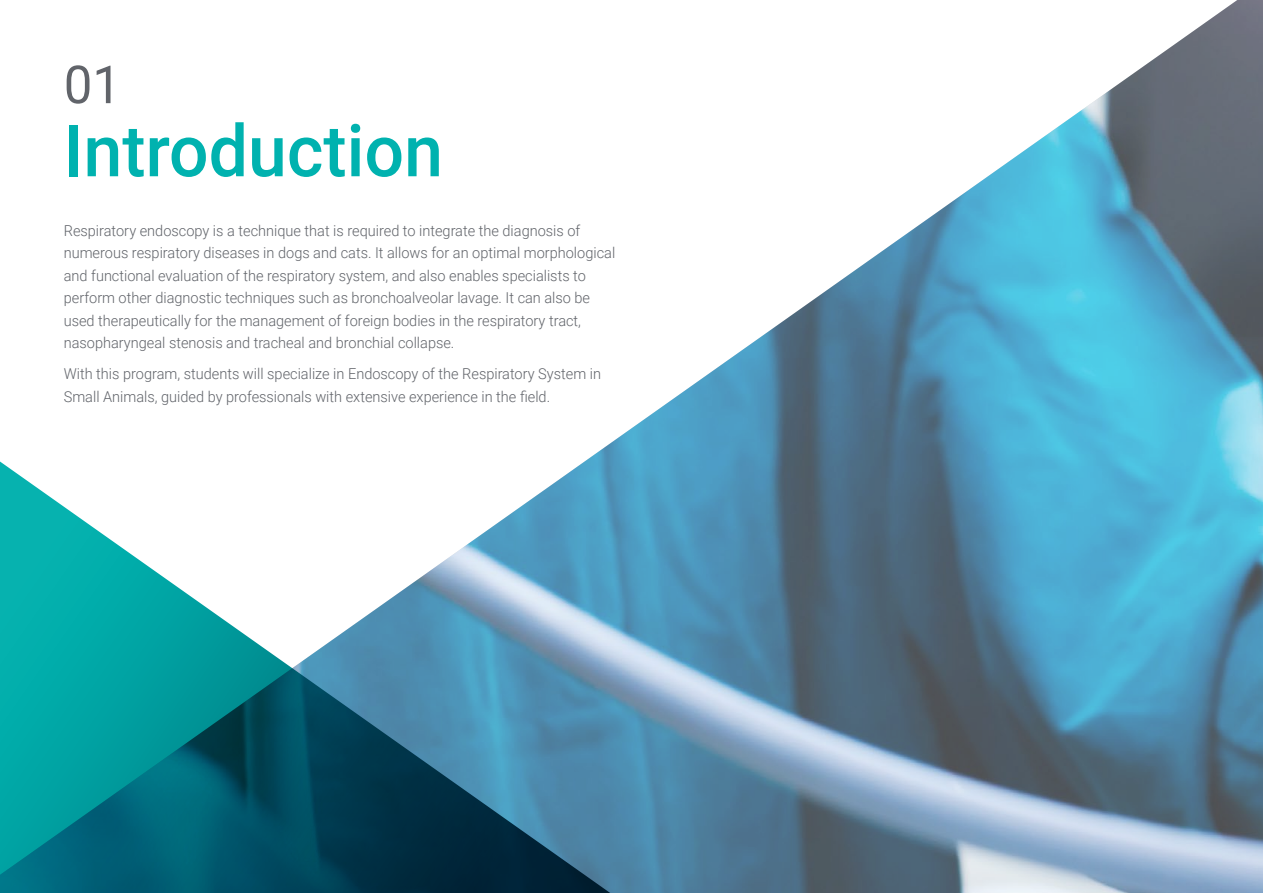
<style>
.page{position:relative;width:1263px;height:893px;background:#fff}
.page>*{position:absolute;margin:0;border:0;box-sizing:border-box;transform-origin:0 0}
.t1{font:500 72px "Roboto";color:#00b2af}
.t2{font:52.5px "Roboto";color:#61646a}
.t3{font:300 15px/22.5px "Roboto";color:#61646a}
</style>
<div class="page">
<img style="left:606px;top:0;width:657px;height:893px">
<svg style="left:0;top:446px;width:640px;height:447px"></svg>
<h2 class="t2" style="left:64px;top:48px;width:59px">01</h2>
<h1 class="t1" style="left:64px;top:100px;width:381px">Introduction</h1>
<p class="t3" style="left:64px;top:218px;width:553px">Respiratory endoscopy is a technique that is required to integrate the diagnosis of numerous respiratory diseases in dogs and cats. It allows for an optimal morphological and functional evaluation of the respiratory system, and also enables specialists to perform other diagnostic techniques such as bronchoalveolar lavage. It can also be used therapeutically for the management of foreign bodies in the respiratory tract, nasopharyngeal stenosis and tracheal and bronchial collapse.</p>
<p class="t3" style="left:64px;top:362px;width:539px">With this program, students will specialize in Endoscopy of the Respiratory System in<br>Small Animals, guided by professionals with extensive experience in the field.</p>
</div>
